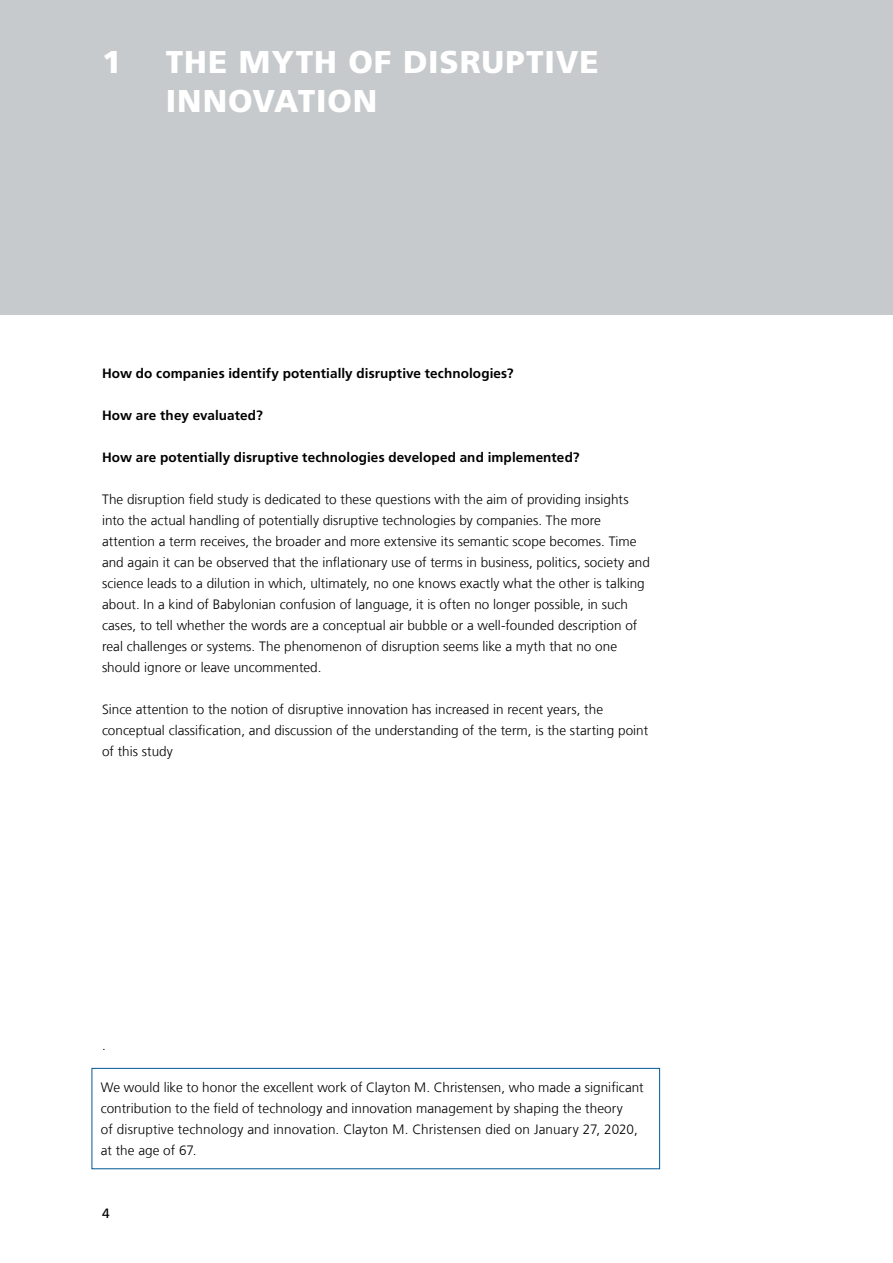
<style>
.page{position:relative;width:893px;height:1263px;background:#fff}
.page>*{position:absolute;margin:0;border:0;box-sizing:border-box;transform-origin:0 0}
.t1{font:900 31.5px/39px "Frutiger LT Com";letter-spacing:.03em;color:#fff}
.t2{font:300 13.5px/21px "Frutiger LT Com";letter-spacing:.005em;color:#000}
.t3{font:700 13.5px "Frutiger LT Com";letter-spacing:.01em;color:#000}
.t4{font:13.5px "Frutiger LT Com";color:#000}
</style>
<div class="page">
<div style="left:0;top:0;width:893px;height:315px;background:#c7cacc"></div>
<div style="left:92px;top:1068px;width:568px;height:101px;border:1px solid #005995"></div>
<h1 class="t1" style="left:102px;top:42px;width:21px">1</h1>
<h1 class="t1" style="left:166px;top:42px;width:434px">THE MYTH OF DISRUPTIVE<br>INNOVATION</h1>
<p class="t3" style="left:102px;top:365px;width:413px">How do companies identify potentially disruptive technologies?</p>
<p class="t3" style="left:102px;top:407px;width:162px">How are they evaluated?</p>
<p class="t3" style="left:102px;top:449px;width:479px">How are potentially disruptive technologies developed and implemented?</p>
<p class="t2" style="left:102px;top:489px;width:549px">The disruption field study is dedicated to these questions with the aim of providing insights into the actual handling of potentially disruptive technologies by companies. The more attention a term receives, the broader and more extensive its semantic scope becomes. Time and again it can be observed that the inflationary use of terms in business, politics, society and science leads to a dilution in which, ultimately, no one knows exactly what the other is talking about. In a kind of Babylonian confusion of language, it is often no longer possible, in such cases, to tell whether the words are a conceptual air bubble or a well-founded description of real challenges or systems. The phenomenon of disruption seems like a myth that no one should ignore or leave uncommented.</p>
<p class="t2" style="left:102px;top:699px;width:548px">Since attention to the notion of disruptive innovation has increased in recent years, the conceptual classification, and discussion of the understanding of the term, is the starting point of this study</p>
<p class="t2" style="left:102px;top:1035px;width:5px">.</p>
<p class="t2" style="left:101px;top:1077px;width:544px">We would like to honor the excellent work of Clayton M. Christensen, who made a significant contribution to the field of technology and innovation management by shaping the theory<br>of disruptive technology and innovation. Clayton M. Christensen died on January 27, 2020, at the age of 67.</p>
<p class="t4" style="left:102px;top:1205px;width:9px">4</p>
</div>
